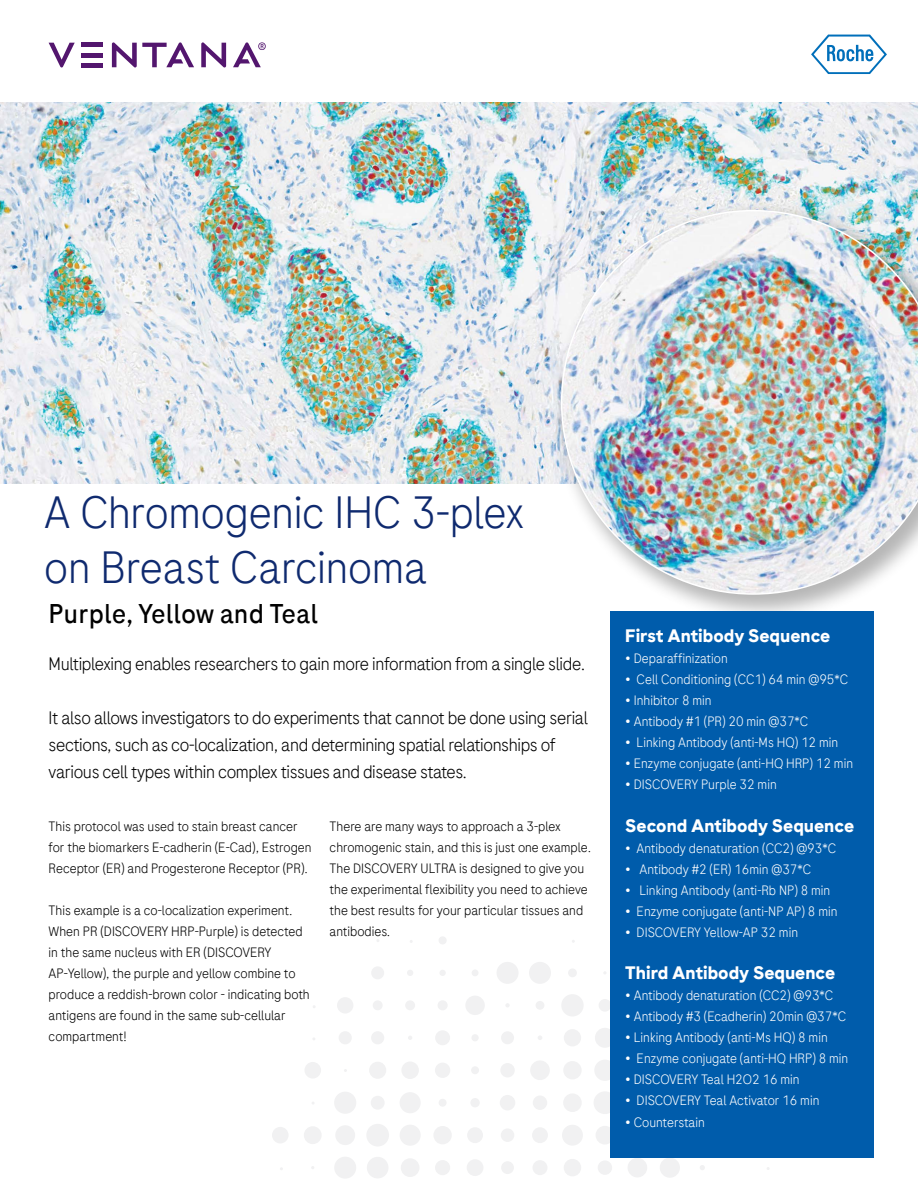
<style>
.page{position:relative;width:918px;height:1188px;background:#fff}
.page>*{position:absolute;margin:0;border:0;box-sizing:border-box;transform-origin:0 0}
.t1{font:300 45px/55.5px "Roche Sans";letter-spacing:-.005em;color:#0f2a6f}
.t2{font:27px "Roche Sans";color:#000}
.t3{font:300 18px/27px "Roche Sans";letter-spacing:-.02em;color:#000}
.t4{font:700 18px "Roche Sans";color:#fff}
.t5{font:300 13.5px/21px "Roche Sans";color:#000}
.t6{font:300 13.5px "Roche Sans";color:#fff}
</style>
<div class="page">
<svg style="left:700px;top:1165px;width:5px;height:5px"></svg>
<div style="left:660px;top:1158px;width:20px;height:20px;background:#f1f1f2;border-radius:50%"></div>
<div style="left:628px;top:1158px;width:19px;height:19px;background:#f1f1f2;border-radius:50%"></div>
<div style="left:598px;top:1160px;width:14px;height:15px;background:#f1f1f2;border-radius:50%"></div>
<div style="left:564px;top:1159px;width:17px;height:17px;background:#f1f1f2;border-radius:50%"></div>
<div style="left:533px;top:1160px;width:14px;height:15px;background:#f1f1f2;border-radius:50%"></div>
<div style="left:501px;top:1161px;width:13px;height:13px;background:#f1f1f2;border-radius:50%"></div>
<div style="left:467px;top:1159px;width:16px;height:17px;background:#f1f1f2;border-radius:50%"></div>
<div style="left:435px;top:1160px;width:15px;height:15px;background:#f1f1f2;border-radius:50%"></div>
<div style="left:401px;top:1158px;width:18px;height:19px;background:#f1f1f2;border-radius:50%"></div>
<div style="left:367px;top:1157px;width:21px;height:21px;background:#f1f1f2;border-radius:50%"></div>
<div style="left:334px;top:1157px;width:22px;height:22px;background:#f1f1f2;border-radius:50%"></div>
<div style="left:596px;top:1126px;width:18px;height:19px;background:#f1f1f2;border-radius:50%"></div>
<div style="left:562px;top:1125px;width:21px;height:21px;background:#f1f1f2;border-radius:50%"></div>
<div style="left:532px;top:1127px;width:16px;height:16px;background:#f1f1f2;border-radius:50%"></div>
<div style="left:501px;top:1128px;width:13px;height:14px;background:#f1f1f2;border-radius:50%"></div>
<div style="left:467px;top:1127px;width:16px;height:16px;background:#f1f1f2;border-radius:50%"></div>
<div style="left:433px;top:1126px;width:19px;height:18px;background:#f1f1f2;border-radius:50%"></div>
<div style="left:400px;top:1125px;width:21px;height:21px;background:#f1f1f2;border-radius:50%"></div>
<div style="left:366px;top:1124px;width:23px;height:23px;background:#f1f1f2;border-radius:50%"></div>
<div style="left:335px;top:1125px;width:20px;height:20px;background:#f1f1f2;border-radius:50%"></div>
<div style="left:304px;top:1126px;width:18px;height:18px;background:#f1f1f2;border-radius:50%"></div>
<div style="left:272px;top:1127px;width:17px;height:16px;background:#f1f1f2;border-radius:50%"></div>
<div style="left:594px;top:1091px;width:22px;height:23px;background:#f1f1f2;border-radius:50%"></div>
<div style="left:563px;top:1093px;width:19px;height:19px;background:#f1f1f2;border-radius:50%"></div>
<div style="left:533px;top:1096px;width:14px;height:14px;background:#f1f1f2;border-radius:50%"></div>
<div style="left:500px;top:1095px;width:15px;height:15px;background:#f1f1f2;border-radius:50%"></div>
<div style="left:470px;top:1098px;width:10px;height:9px;background:#f1f1f2;border-radius:50%"></div>
<div style="left:439px;top:1099px;width:8px;height:8px;background:#f1f1f2;border-radius:50%"></div>
<div style="left:400px;top:1092px;width:21px;height:21px;background:#f1f1f2;border-radius:50%"></div>
<div style="left:371px;top:1096px;width:14px;height:14px;background:#f1f1f2;border-radius:50%"></div>
<div style="left:334px;top:1092px;width:22px;height:22px;background:#f1f1f2;border-radius:50%"></div>
<div style="left:594px;top:1060px;width:22px;height:21px;background:#f1f1f2;border-radius:50%"></div>
<div style="left:563px;top:1061px;width:19px;height:18px;background:#f1f1f2;border-radius:50%"></div>
<div style="left:530px;top:1060px;width:20px;height:20px;background:#f1f1f2;border-radius:50%"></div>
<div style="left:500px;top:1063px;width:15px;height:14px;background:#f1f1f2;border-radius:50%"></div>
<div style="left:471px;top:1066px;width:8px;height:8px;background:#f1f1f2;border-radius:50%"></div>
<div style="left:435px;top:1063px;width:15px;height:15px;background:#f1f1f2;border-radius:50%"></div>
<div style="left:401px;top:1062px;width:18px;height:17px;background:#f1f1f2;border-radius:50%"></div>
<div style="left:369px;top:1062px;width:17px;height:17px;background:#f1f1f2;border-radius:50%"></div>
<div style="left:304px;top:1062px;width:17px;height:17px;background:#f1f1f2;border-radius:50%"></div>
<div style="left:595px;top:1028px;width:20px;height:20px;background:#f1f1f2;border-radius:50%"></div>
<div style="left:564px;top:1029px;width:17px;height:17px;background:#f1f1f2;border-radius:50%"></div>
<svg style="left:538px;top:1036px;width:4px;height:4px"></svg>
<div style="left:501px;top:1031px;width:13px;height:13px;background:#f1f1f2;border-radius:50%"></div>
<div style="left:471px;top:1034px;width:8px;height:7px;background:#f1f1f2;border-radius:50%"></div>
<div style="left:435px;top:1030px;width:15px;height:15px;background:#f1f1f2;border-radius:50%"></div>
<svg style="left:408px;top:1036px;width:4px;height:4px"></svg>
<div style="left:371px;top:1031px;width:13px;height:13px;background:#f1f1f2;border-radius:50%"></div>
<div style="left:339px;top:1031px;width:13px;height:13px;background:#f1f1f2;border-radius:50%"></div>
<div style="left:599px;top:999px;width:12px;height:13px;background:#f1f1f2;border-radius:50%"></div>
<div style="left:561px;top:994px;width:23px;height:22px;background:#f1f1f2;border-radius:50%"></div>
<div style="left:536px;top:1001px;width:8px;height:9px;background:#f1f1f2;border-radius:50%"></div>
<div style="left:465px;top:996px;width:20px;height:19px;background:#f1f1f2;border-radius:50%"></div>
<div style="left:438px;top:1000px;width:10px;height:10px;background:#f1f1f2;border-radius:50%"></div>
<div style="left:405px;top:1000px;width:10px;height:10px;background:#f1f1f2;border-radius:50%"></div>
<div style="left:373px;top:1000px;width:10px;height:10px;background:#f1f1f2;border-radius:50%"></div>
<div style="left:337px;top:997px;width:16px;height:17px;background:#f1f1f2;border-radius:50%"></div>
<div style="left:568px;top:968px;width:9px;height:9px;background:#f1f1f2;border-radius:50%"></div>
<div style="left:529px;top:962px;width:22px;height:22px;background:#f1f1f2;border-radius:50%"></div>
<div style="left:497px;top:962px;width:22px;height:22px;background:#f1f1f2;border-radius:50%"></div>
<div style="left:472px;top:969px;width:7px;height:7px;background:#f1f1f2;border-radius:50%"></div>
<div style="left:439px;top:970px;width:7px;height:6px;background:#f1f1f2;border-radius:50%"></div>
<svg style="left:407px;top:970px;width:6px;height:6px"></svg>
<div style="left:371px;top:966px;width:13px;height:13px;background:#f1f1f2;border-radius:50%"></div>
<div style="left:439px;top:936px;width:8px;height:8px;background:#f1f1f2;border-radius:50%"></div>
<img style="left:0;top:102px;width:918px;height:382px">
<div style="left:551px;top:200px;width:367px;height:423px;background:#000;opacity:.29"></div>
<img style="left:561px;top:210px;width:357px;height:385px">
<svg style="left:811px;top:35px;width:76px;height:39px"></svg>
<div style="left:611px;top:611px;width:263px;height:547px;background:#005cab"></div>
<hr style="left:81px;top:43px;width:21px;height:4px;background:#53166e">
<hr style="left:81px;top:63px;width:21px;height:4px;background:#53166e">
<hr style="left:81px;top:53px;width:21px;height:4px;background:#53166e">
<svg style="left:49px;top:43px;width:26px;height:24px"></svg>
<svg style="left:112px;top:42px;width:82px;height:25px"></svg>
<svg style="left:201px;top:42px;width:25px;height:25px"></svg>
<svg style="left:233px;top:42px;width:33px;height:25px"></svg>
<h1 class="t1" style="left:44px;top:484px;width:482px">A Chromogenic IHC 3-plex on Breast Carcinoma</h1>
<h2 class="t2" style="left:49px;top:597px;width:271px">Purple, Yellow and Teal</h2>
<h3 class="t3" style="left:49px;top:650px;width:538px">Multiplexing enables researchers to gain more information from a single slide.</h3>
<h3 class="t3" style="left:49px;top:704px;width:541px">It also allows investigators to do experiments that cannot be done using serial sections, such as co-localization, and determining spatial relationships of various cell types within complex tissues and disease states.</h3>
<p class="t5" style="left:49px;top:816px;width:265px">This protocol was used to stain breast cancer for the biomarkers E-cadherin (E-Cad), Estrogen<br>Receptor (ER) and Progesterone Receptor (PR).</p>
<p class="t5" style="left:49px;top:900px;width:263px">This example is a co-localization experiment.<br>When PR (DISCOVERY HRP-Purple) is detected in the same nucleus with ER (DISCOVERY AP-Yellow), the purple and yellow combine to produce a reddish-brown color - indicating both antigens are found in the same sub-cellular compartment!</p>
<p class="t5" style="left:330px;top:816px;width:263px">There are many ways to approach a 3-plex chromogenic stain, and this is just one example.<br>The DISCOVERY ULTRA is designed to give you the experimental flexibility you need to achieve the best results for your particular tissues and antibodies.</p>
<h3 class="t4" style="left:625px;top:625px;width:207px">First Antibody Sequence</h3>
<p class="t6" style="left:625px;top:650px;width:104px">• Deparaffinization</p>
<p class="t6" style="left:625px;top:671px;width:224px">• Cell Conditioning (CC1) 64 min @95*C</p>
<p class="t6" style="left:625px;top:692px;width:88px">• Inhibitor 8 min</p>
<p class="t6" style="left:625px;top:713px;width:184px">• Antibody #1 (PR) 20 min @37*C</p>
<p class="t6" style="left:625px;top:734px;width:214px">• Linking Antibody (anti-Ms HQ) 12 min</p>
<p class="t6" style="left:625px;top:755px;width:229px">• Enzyme conjugate (anti-HQ HRP) 12 min</p>
<p class="t6" style="left:625px;top:776px;width:153px">• DISCOVERY Purple 32 min</p>
<h3 class="t4" style="left:625px;top:814px;width:230px">Second Antibody Sequence</h3>
<p class="t6" style="left:625px;top:840px;width:212px">• Antibody denaturation (CC2) @93*C</p>
<p class="t6" style="left:625px;top:861px;width:187px">• Antibody #2 (ER) 16min @37*C</p>
<p class="t6" style="left:625px;top:882px;width:207px">• Linking Antibody (anti-Rb NP) 8 min</p>
<p class="t6" style="left:625px;top:903px;width:214px">• Enzyme conjugate (anti-NP AP) 8 min</p>
<p class="t6" style="left:625px;top:924px;width:174px">• DISCOVERY Yellow-AP 32 min</p>
<h3 class="t4" style="left:625px;top:962px;width:211px">Third Antibody Sequence</h3>
<p class="t6" style="left:625px;top:987px;width:210px">• Antibody denaturation (CC2) @93*C</p>
<p class="t6" style="left:625px;top:1008px;width:222px">• Antibody #3 (Ecadherin) 20min @37*C</p>
<p class="t6" style="left:625px;top:1029px;width:204px">• Linking Antibody (anti-Ms HQ) 8 min</p>
<p class="t6" style="left:625px;top:1050px;width:225px">• Enzyme conjugate (anti-HQ HRP) 8 min</p>
<p class="t6" style="left:625px;top:1071px;width:176px">• DISCOVERY Teal H2O2 16 min</p>
<p class="t6" style="left:625px;top:1092px;width:196px">• DISCOVERY Teal Activator 16 min</p>
<p class="t6" style="left:625px;top:1114px;width:81px">• Counterstain</p>
</div>
